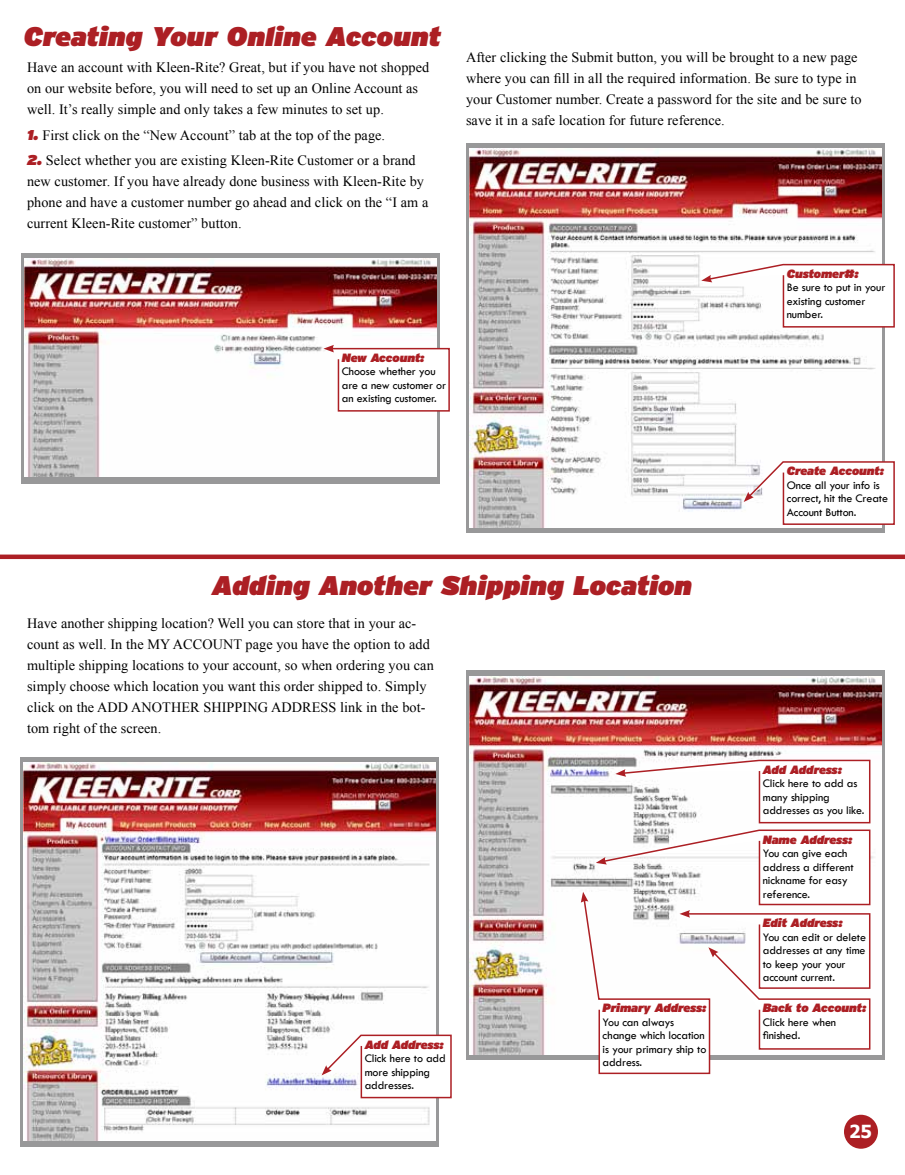
<style>
.page{position:relative;width:905px;height:1175px;background:#fff}
.page>*{position:absolute;margin:0;border:0;box-sizing:border-box;transform-origin:0 0}
.t1{font:italic 900 27px "Interstate";letter-spacing:.005em;color:#ac1f24}
.t2{font:700 18px "Tahoma";color:#fff}
.t3{font:14.25px/21px "Times New Roman";letter-spacing:.005em;color:#000}
.t4{font:12px/13.5px "Tw Cen";letter-spacing:-.01em;color:#000}
.t5{font:italic 900 12px "Interstate";letter-spacing:-.01em;color:#ac1f24}
.s1{font-family:"Interstate";font-weight:900;font-style:italic;color:#ac1f24}
</style>
<div class="page">
<div style="left:844px;top:1114px;width:33px;height:34px;background:#ac1f24;border-radius:50%"></div>
<div style="left:21px;top:253px;width:419px;height:230px;background:#989899"></div>
<img style="left:24px;top:258px;width:412px;height:218px">
<svg style="left:323px;top:345px;width:127px;height:67px;background:#f9f0f0"></svg>
<svg style="left:466px;top:143px;width:418px;height:389px;background:#a6a6a6"></svg>
<img style="left:469px;top:149px;width:412px;height:378px">
<svg style="left:701px;top:263px;width:194px;height:65px"></svg>
<svg style="left:743px;top:460px;width:152px;height:65px"></svg>
<div style="left:20px;top:757px;width:419px;height:389px;background:#989899"></div>
<img style="left:23px;top:762px;width:413px;height:378px">
<div style="left:0;top:554px;width:904px;height:5px;background:#ac1f24"></div>
<svg style="left:321px;top:1033px;width:131px;height:66px;background:#f6edef"></svg>
<div style="left:466px;top:670px;width:418px;height:390px;background:#989899"></div>
<img style="left:469px;top:676px;width:412px;height:378px">
<svg style="left:580px;top:759px;width:291px;height:315px;background:#f5eff0"></svg>
<h1 class="t1" style="left:24px;top:19px;width:418px">Creating Your Online Account</h1>
<p class="t3" style="left:27px;top:57px;width:404px">Have an account with Kleen-Rite? Great, but if you have not shopped on our website before, you will need to set up an Online Account as well. It’s really simple and only takes a few minutes to set up.</p>
<p class="t3" style="left:27px;top:124px;width:359px"><span class="s1">1.</span> First click on the “New Account” tab at the top of the page.</p>
<p class="t3" style="left:27px;top:150px;width:403px"><span class="s1">2.</span> Select whether you are existing Kleen-Rite Customer or a brand new customer. If you have already done business with Kleen-Rite by phone and have a customer number go ahead and click on the “I am a current Kleen-Rite customer” button.</p>
<p class="t5" style="left:342px;top:350px;width:84px">New Account:</p>
<p class="t4" style="left:342px;top:365px;width:106px">Choose whether you are a new customer or an existing customer.</p>
<p class="t3" style="left:466px;top:47px;width:397px">After clicking the Submit button, you will be brought to a new page where you can fill in all the required information. Be sure to type in your Customer number. Create a password for the site and be sure to save it in a safe location for future reference.</p>
<p class="t5" style="left:786px;top:266px;width:73px">Customer#:</p>
<p class="t4" style="left:786px;top:281px;width:100px">Be sure to put in your existing customer number.</p>
<p class="t5" style="left:786px;top:463px;width:99px">Create Account:</p>
<p class="t4" style="left:786px;top:478px;width:103px">Once all your info is correct, hit the Create<br>Account Button.</p>
<h1 class="t1" style="left:212px;top:568px;width:481px">Adding Another Shipping Location</h1>
<p class="t3" style="left:27px;top:612px;width:408px">Have another shipping location? Well you can store that in your ac&shy;count as well. In the MY ACCOUNT page you have the option to add multiple shipping locations to your account, so when ordering you can simply choose which location you want this order shipped to. Simply click on the ADD ANOTHER SHIPPING ADDRESS link in the bot&shy;tom right of the screen.</p>
<p class="t5" style="left:365px;top:1037px;width:81px">Add Address:</p>
<p class="t4" style="left:365px;top:1051px;width:83px">Click here to add more shipping addresses.</p>
<p class="t5" style="left:602px;top:1000px;width:105px">Primary Address:</p>
<p class="t4" style="left:602px;top:1015px;width:105px">You can always change which location is your primary ship to address.</p>
<p class="t5" style="left:762px;top:762px;width:81px">Add Address:</p>
<p class="t4" style="left:762px;top:776px;width:103px">Click here to add as many shipping addresses as you like.</p>
<p class="t5" style="left:762px;top:832px;width:91px">Name Address:</p>
<p class="t4" style="left:762px;top:846px;width:92px">You can give each address a different nickname for easy reference.</p>
<p class="t5" style="left:762px;top:915px;width:81px">Edit Address:</p>
<p class="t4" style="left:762px;top:930px;width:105px">You can edit or delete addresses at any time to keep your your account current.</p>
<p class="t5" style="left:762px;top:1000px;width:105px">Back to Account:</p>
<p class="t4" style="left:762px;top:1015px;width:75px">Click here when finished.</p>
<p class="t2" style="left:849px;top:1118px;width:24px">25</p>
</div>
